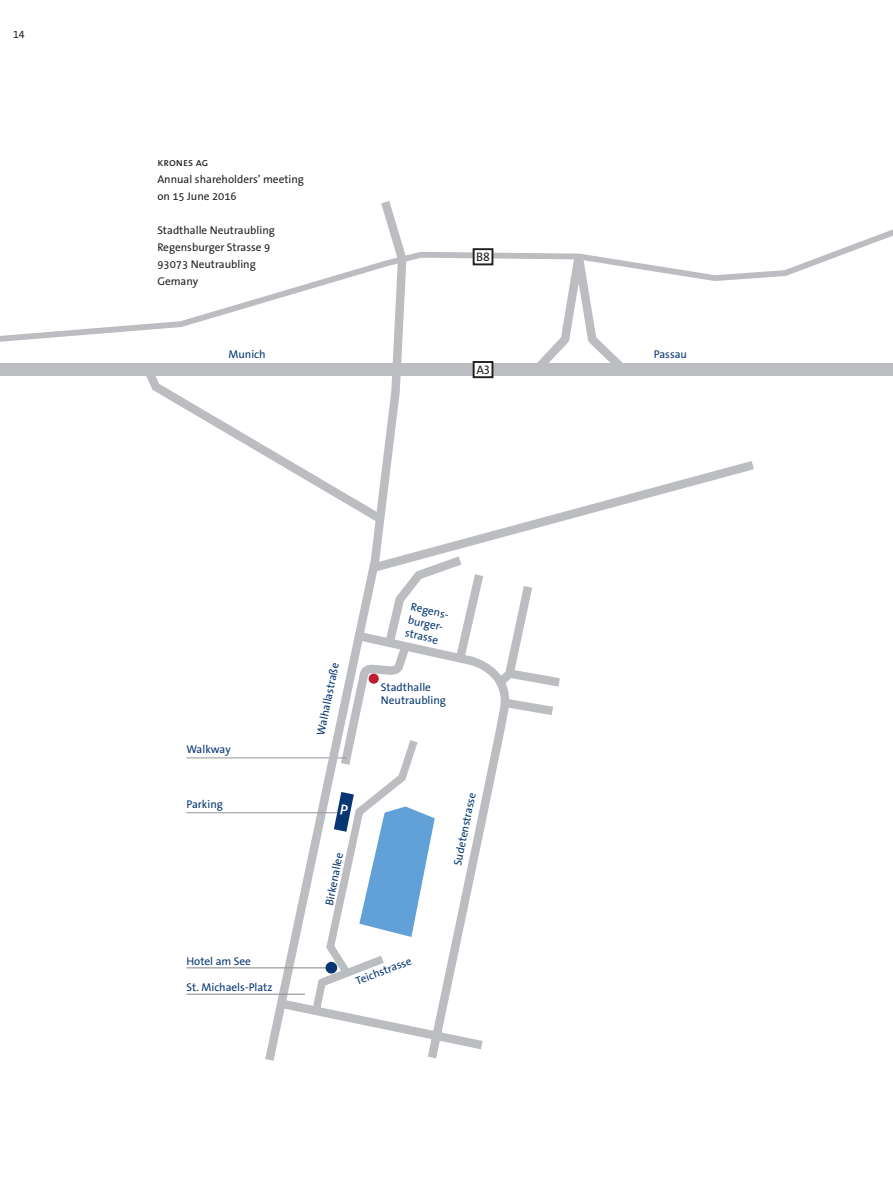
<style>
.page{position:relative;width:893px;height:1191px;background:#fff}
.page>*{position:absolute;margin:0;border:0;box-sizing:border-box;transform-origin:0 0}
.t1{font:12.45px "The Sans LP5 Plain";color:#231f20}
.t2{font:11.25px/13.5px "The Sans LP5 Plain";color:#063772}
.t3{font:11.25px/17px "The Sans LP5 Plain";color:#231f20}
.t4{font:10.5px "The Sans LP5 Plain";color:#231f20}
</style>
<div class="page">
<svg style="left:0;top:229px;width:893px;height:113px"></svg>
<div style="left:0;top:363px;width:893px;height:13px;background:#bbbdc0"></div>
<svg style="left:265px;top:201px;width:141px;height:859px"></svg>
<svg style="left:356px;top:937px;width:125px;height:121px"></svg>
<hr style="left:187px;top:967px;width:146px;height:1px;background:#939598">
<div style="left:474px;top:249px;width:18px;height:15px;background:#fff"></div>
<div style="left:473px;top:248px;width:20px;height:17px;border:2px solid #231f20"></div>
<svg style="left:281px;top:999px;width:202px;height:50px"></svg>
<svg style="left:272px;top:937px;width:152px;height:82px"></svg>
<svg style="left:312px;top:949px;width:80px;height:43px"></svg>
<hr style="left:186px;top:993px;width:119px;height:1px;background:#939598">
<div style="left:326px;top:962px;width:10px;height:10px;background:#063772;border-radius:50%"></div>
<div style="left:326px;top:962px;width:11px;height:11px;border:2px solid #063772;border-radius:50%"></div>
<svg style="left:144px;top:256px;width:610px;height:681px"></svg>
<p class="t4" style="left:13px;top:29px;width:13px">14</p>
<p class="t3" style="left:157px;top:154px;width:148px">KRONES AG<br>Annual shareholders’ meeting on 15 June 2016</p>
<p class="t3" style="left:157px;top:222px;width:119px">Stadthalle Neutraubling<br>Regensburger Strasse 9<br>93073 Neutraubling<br>Gemany</p>
<p class="t1" style="left:476px;top:251px;width:15px">B8</p>
<p class="t2" style="left:228px;top:348px;width:39px">Munich</p>
<p class="t2" style="left:654px;top:348px;width:35px">Passau</p>
<p class="t1" style="left:476px;top:364px;width:15px">A3</p>
<p class="t2" style="left:186px;top:743px;width:46px">Walkway</p>
<p class="t2" style="left:186px;top:798px;width:38px">Parking</p>
<p class="t2" style="left:186px;top:954px;width:66px">Hotel am See</p>
<p class="t2" style="left:186px;top:981px;width:87px">St. Michaels-Platz</p>
<p class="t2" style="left:314px;top:734px;width:75px;rotate:-78deg">Walhallastraße</p>
<p class="t2" style="left:413px;top:600px;width:42px;rotate:13deg">Regens&shy;burger&shy;strasse</p>
<p class="t2" style="left:381px;top:680px;width:67px">Stadthalle<br>Neutraubling</p>
<p class="t2" style="left:323px;top:904px;width:56px;rotate:-79deg">Birkenallee</p>
<p class="t2" style="left:354px;top:975px;width:60px;rotate:-21deg">Teichstrasse</p>
<p class="t2" style="left:451px;top:864px;width:76px;rotate:-78deg">Sudetenstrasse</p>
</div>
